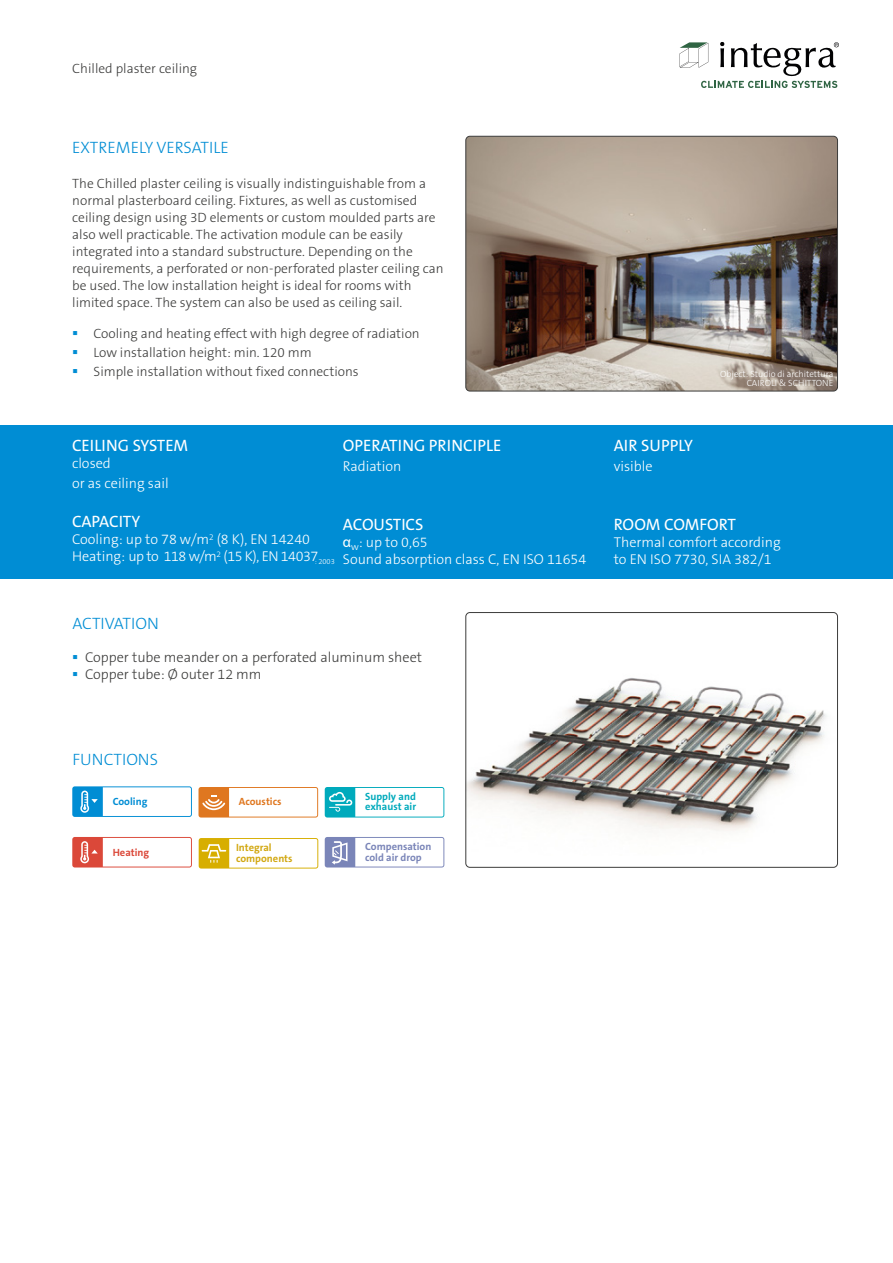
<style>
.page{position:relative;width:893px;height:1263px;background:#fff}
.page>*{position:absolute;margin:0;border:0;box-sizing:border-box;transform-origin:0 0}
.t1{font:16.5px "The Sans B W5 Plain";color:#fff}
.t2{font:300 16.5px "The Sans B W3";color:#008dd4}
.t3{font:300 14.25px/17.1px "The Sans B W3";color:#fff}
.t4{font:300 14.25px/17.1px "The Sans B W3";color:#3c3c3b}
.t5{font:300 13.5px/17px "The Sans B W3";color:#3c3c3b}
.t6{font:700 10.5px/10.5px "The Sans C5";color:#7a85b8}
.t7{font:700 10.5px/10.5px "The Sans C5";color:#00aabc}
.t8{font:700 10.5px/10.5px "The Sans C5";color:#d2a812}
.t9{font:700 10.5px "The Sans C5";color:#df7720}
.t10{font:700 10.5px "The Sans C5";color:#db4839}
.t11{font:700 10.5px "The Sans C5";color:#008dd4}
.t12{font:300 9px/9px "The Sans B W3";color:#fff;text-align:right}
.t13{font:300 7.5px "The Sans B W3";color:#fff}
.s1{font-family:"Arial";font-weight:400}
</style>
<div class="page">
<div style="left:0;top:425px;width:893px;height:153px;background:#008dd4"></div>
<img style="left:466px;top:136px;width:371px;height:255px">
<div style="left:466px;top:136px;width:372px;height:255px;border:1px solid #3c3c3b;border-radius:4px"></div>
<img style="left:468px;top:678px;width:359px;height:153px">
<div style="left:466px;top:612px;width:372px;height:255px;border:1px solid #3c3c3b;border-radius:4px"></div>
<svg style="left:72px;top:837px;width:120px;height:30px"></svg>
<svg style="left:198px;top:787px;width:120px;height:30px"></svg>
<svg style="left:325px;top:787px;width:119px;height:30px"></svg>
<svg style="left:325px;top:837px;width:119px;height:30px"></svg>
<svg style="left:72px;top:786px;width:120px;height:31px"></svg>
<svg style="left:199px;top:838px;width:119px;height:30px"></svg>
<div style="left:236px;top:843px;width:71px;height:22px;background:#fff"></div>
<svg style="left:679px;top:42px;width:160px;height:46px"></svg>
<p class="t5" style="left:72px;top:60px;width:126px">Chilled plaster ceiling</p>
<p class="t2" style="left:72px;top:136px;width:158px">EXTREMELY VERSATILE</p>
<p class="t5" style="left:72px;top:175px;width:373px">The Chilled plaster ceiling is visually indistinguishable from a normal plasterboard ceiling. Fixtures, as well as customised ceiling design using 3D elements or custom moulded parts are also well practicable. The activation module can be easily integrated into a standard substructure. Depending on the requirements, a perforated or non-perforated plaster ceiling can be used. The low installation height is ideal for rooms with limited space. The system can also be used as ceiling sail.</p>
<p class="t5" style="left:94px;top:324px;width:328px;line-height:18.8px">Cooling and heating effect with high degree of radiation<br>Low installation height: min. 120 mm<br>Simple installation without fixed connections</p>
<p class="t1" style="left:72px;top:434px;width:118px">CEILING SYSTEM</p>
<p class="t3" style="left:72px;top:453px;width:98px;line-height:19.8px">closed<br>or as ceiling sail</p>
<p class="t1" style="left:72px;top:511px;width:70px">CAPACITY</p>
<p class="t3" style="left:72px;top:531px;width:248px">Cooling: up to 78 w/m<sup>2</sup> (8 K), EN 14240<br>Heating: up to 118 w/m<sup>2</sup> (15 K), EN 14037</p>
<p class="t13" style="left:315px;top:557px;width:22px">: 2003</p>
<p class="t1" style="left:343px;top:434px;width:160px">OPERATING PRINCIPLE</p>
<p class="t3" style="left:343px;top:457px;width:60px">Radiation</p>
<p class="t1" style="left:343px;top:514px;width:82px">ACOUSTICS</p>
<p class="t3" style="left:343px;top:534px;width:245px"><span class="s1">α</span><sub>w</sub>: up to 0,65<br>Sound absorption class C, EN ISO 11654</p>
<p class="t2" style="left:72px;top:613px;width:88px">ACTIVATION</p>
<p class="t4" style="left:85px;top:649px;width:339px">Copper tube meander on a perforated aluminum sheet<br>Copper tube: Ø outer 12 mm</p>
<p class="t1" style="left:614px;top:434px;width:81px">AIR SUPPLY</p>
<p class="t3" style="left:614px;top:457px;width:40px">visible</p>
<p class="t12" style="left:720px;top:370px;width:115px">Object: Studio di architettura<br>CAIROLI &amp; SCHITTONE</p>
<p class="t1" style="left:614px;top:514px;width:124px">ROOM COMFORT</p>
<p class="t3" style="left:614px;top:534px;width:168px">Thermal comfort according to EN ISO 7730, SIA 382/1</p>
<p class="t2" style="left:72px;top:749px;width:87px">FUNCTIONS</p>
<p class="t11" style="left:113px;top:795px;width:36px">Cooling</p>
<p class="t10" style="left:113px;top:845px;width:38px">Heating</p>
<p class="t9" style="left:239px;top:794px;width:44px">Acoustics</p>
<p class="t7" style="left:365px;top:791px;width:52px">Supply and exhaust air</p>
<p class="t6" style="left:365px;top:841px;width:68px">Compensation cold air drop</p>
<p class="t8" style="left:236px;top:842px;width:58px">Integral components</p>
</div>
